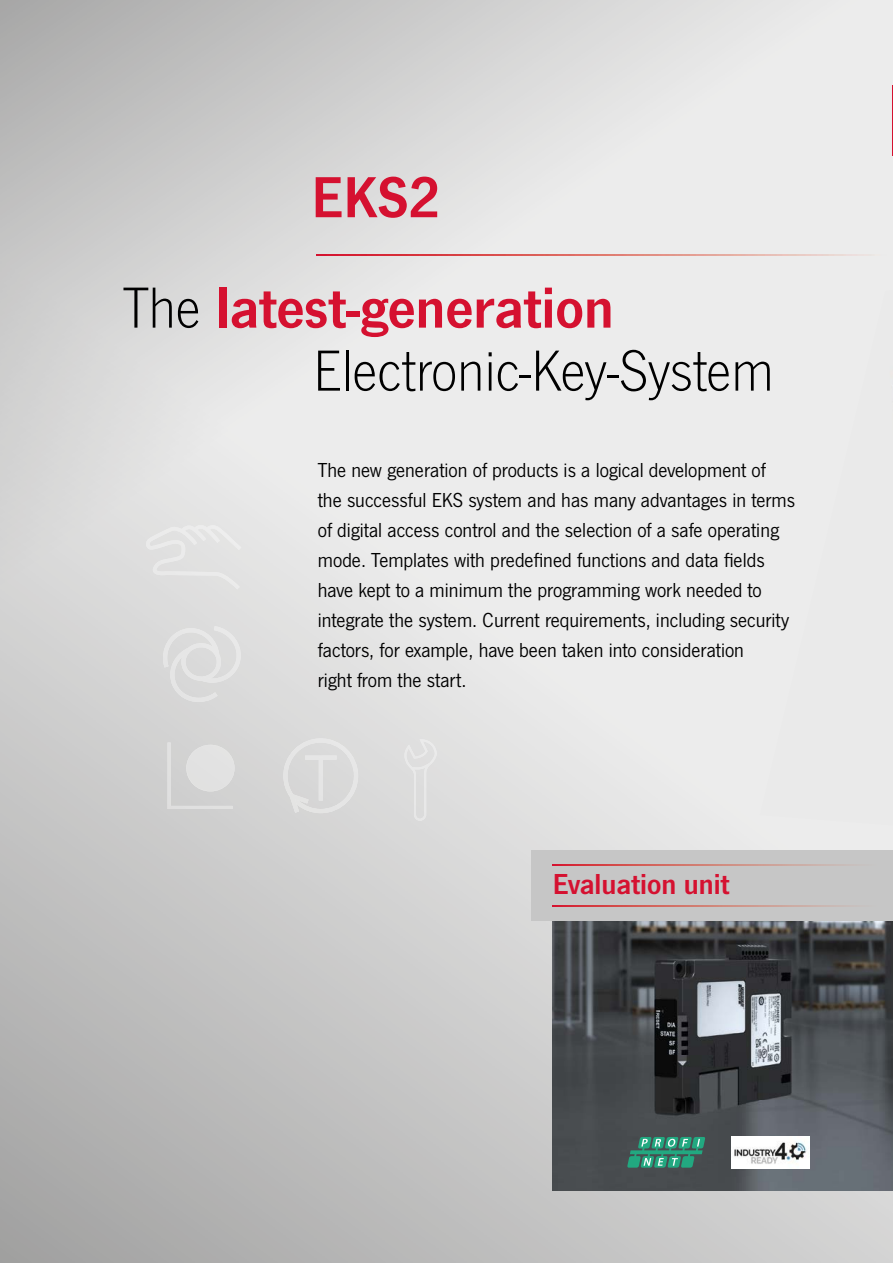
<style>
.page{position:relative;width:893px;height:1263px;background:#fff}
.page>*{position:absolute;margin:0;border:0;box-sizing:border-box;transform-origin:0 0}
.t1{font:60px "News Got Dem";color:#d51130}
.t2{font:300 60px "News Got";color:#000}
.t3{font:30px "News Got Dem";color:#d51130}
.t4{font:21px/30px "News Got";color:#000}
.s1{font-family:"News Got";font-weight:300;color:#000}
</style>
<div class="page">
<img style="left:364px;top:859px;width:216px;height:404px">
<div style="left:849px;top:0;width:44px;height:290px;background:#ececec"></div>
<img style="left:553px;top:921px;width:339px;height:270px">
<img style="left:892px;top:1191px;width:1px;height:21px">
<img style="left:892px;top:876px;width:1px;height:315px">
<div style="left:531px;top:850px;width:362px;height:71px;background:#c6c6c6"></div>
<svg style="left:553px;top:864px;width:296px;height:1px"></svg>
<svg style="left:553px;top:905px;width:296px;height:1px"></svg>
<img style="left:731px;top:1137px;width:79px;height:31px">
<svg style="left:627px;top:1137px;width:78px;height:31px;background:#3d8e78"></svg>
<img style="left:146px;top:527px;width:94px;height:62px">
<img style="left:181px;top:525px;width:13px;height:16px">
<img style="left:194px;top:525px;width:12px;height:18px">
<img style="left:206px;top:525px;width:35px;height:25px">
<img style="left:163px;top:628px;width:38px;height:39px">
<img style="left:170px;top:648px;width:48px;height:54px">
<img style="left:201px;top:626px;width:40px;height:57px">
<img style="left:233px;top:745px;width:2px;height:46px">
<img style="left:168px;top:742px;width:65px;height:67px">
<img style="left:283px;top:738px;width:75px;height:75px">
<img style="left:289px;top:793px;width:20px;height:20px">
<img style="left:404px;top:739px;width:33px;height:30px">
<img style="left:409px;top:763px;width:22px;height:58px">
<img style="left:316px;top:254px;width:577px;height:2px">
<div style="left:839px;top:290px;width:54px;height:391px;background:#eaeaea"></div>
<div style="left:799px;top:483px;width:58px;height:340px;background:#eaeaea"></div>
<div style="left:760px;top:649px;width:49px;height:170px;background:#eaeaea"></div>
<div style="left:849px;top:681px;width:44px;height:144px;background:#eaeaea"></div>
<h1 class="t1" style="left:311px;top:162px;width:130px">EKS2</h1>
<h1 class="t1" style="left:123px;top:273px;width:492px"><span class="s1">The</span> latest-generation</h1>
<h1 class="t2" style="left:313px;top:338px;width:462px">Electronic-Key-System</h1>
<p class="t4" style="left:318px;top:455px;width:479px">The new generation of products is a logical development of<br>the successful EKS system and has many advantages in terms of digital access control and the selection of a safe operating mode. Templates with predefined functions and data fields have kept to a minimum the programming work needed to integrate the system. Current requirements, including security factors, for example, have been taken into consideration<br>right from the start.</p>
<h2 class="t3" style="left:553px;top:867px;width:178px">Evaluation unit</h2>
</div>
